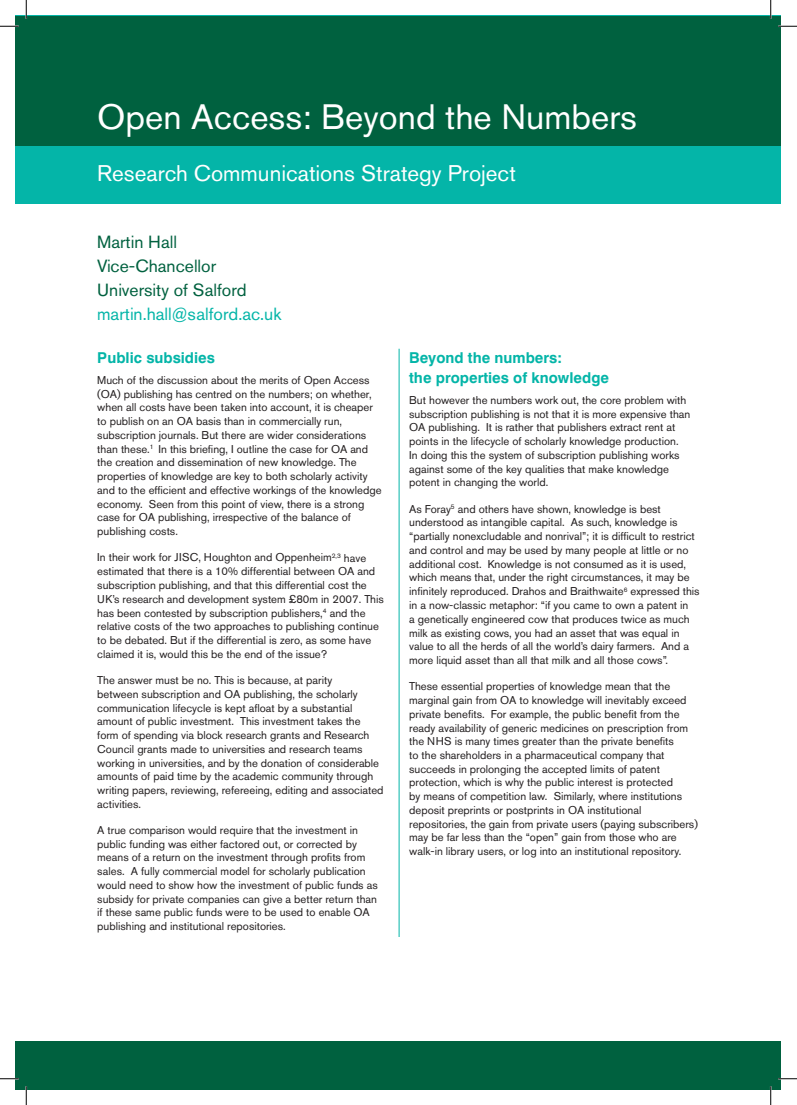
<style>
.page{position:relative;width:797px;height:1105px;background:#fff}
.page>*{position:absolute;margin:0;border:0;box-sizing:border-box;transform-origin:0 0}
.t1{font:35px "Akzidenz Grotesk BE";color:#fff}
.t2{font:22.5px "Akzidenz Grotesk BE";color:#fff}
.t3{font:17.5px/23.8px "Akzidenz Grotesk BE";color:#00613f}
.t4{font:17.5px "Akzidenz Grotesk BE";color:#04b5a8}
.t5{font:700 15px/20px "Swiss 721 BT";color:#04b5a8}
.t6{font:11.25px/13.8px "Akzidenz Grotesk BE";color:#231f20}
</style>
<div class="page">
<div style="left:16px;top:16px;width:765px;height:188px;background:#04b5a8"></div>
<div style="left:16px;top:16px;width:765px;height:130px;background:#00613f"></div>
<div style="left:16px;top:1041px;width:765px;height:48px;background:#00613f"></div>
<hr style="left:399px;top:349px;width:1px;height:588px;background:#04b5a8">
<svg style="left:0;top:25px;width:19px;height:2px"></svg>
<svg style="left:778px;top:25px;width:19px;height:2px"></svg>
<svg style="left:0;top:1078px;width:19px;height:1px"></svg>
<svg style="left:778px;top:1078px;width:19px;height:1px"></svg>
<svg style="left:25px;top:0;width:2px;height:19px"></svg>
<svg style="left:25px;top:1086px;width:2px;height:19px"></svg>
<svg style="left:770px;top:0;width:1px;height:19px"></svg>
<svg style="left:770px;top:1086px;width:1px;height:19px"></svg>
<h1 class="t1" style="left:97px;top:96px;width:541px">Open Access: Beyond the Numbers</h1>
<h2 class="t2" style="left:97px;top:160px;width:420px">Research Communications Strategy Project</h2>
<h3 class="t3" style="left:97px;top:230px;width:151px">Martin Hall<br>Vice-Chancellor<br>University of Salford</h3>
<h3 class="t4" style="left:97px;top:303px;width:186px">martin.hall@salford.ac.uk</h3>
<h3 class="t5" style="left:97px;top:348px;width:119px">Public subsidies</h3>
<p class="t6" style="left:97px;top:373px;width:286px">Much of the discussion about the merits of Open Access (OA) publishing has centred on the numbers; on whether, when all costs have been taken into account, it is cheaper to publish on an OA basis than in commercially run, subscription journals. But there are wider considerations than these.<sup>1</sup> In this briefing, I outline the case for OA and the creation and dissemination of new knowledge. The properties of knowledge are key to both scholarly activity and to the efficient and effective workings of the knowledge economy. Seen from this point of view, there is a strong case for OA publishing, irrespective of the balance of publishing costs.</p>
<p class="t6" style="left:97px;top:551px;width:288px">In their work for JISC, Houghton and Oppenheim<sup>2,3</sup> have estimated that there is a 10% differential between OA and subscription publishing, and that this differential cost the UK’s research and development system £80m in 2007. This has been contested by subscription publishers,<sup>4</sup> and the relative costs of the two approaches to publishing continue to be debated. But if the differential is zero, as some have claimed it is, would this be the end of the issue?</p>
<p class="t6" style="left:97px;top:673px;width:288px">The answer must be no. This is because, at parity<br>between subscription and OA publishing, the scholarly communication lifecycle is kept afloat by a substantial amount of public investment. This investment takes the form of spending via block research grants and Research Council grants made to universities and research teams working in universities, and by the donation of considerable amounts of paid time by the academic community through writing papers, reviewing, refereeing, editing and associated activities.</p>
<p class="t6" style="left:97px;top:823px;width:282px">A true comparison would require that the investment in public funding was either factored out, or corrected by means of a return on the investment through profits from sales. A fully commercial model for scholarly publication would need to show how the investment of public funds as subsidy for private companies can give a better return than if these same public funds were to be used to enable OA publishing and institutional repositories.</p>
<h3 class="t5" style="left:409px;top:348px;width:201px">Beyond the numbers:<br>the properties of knowledge</h3>
<p class="t6" style="left:409px;top:393px;width:283px">But however the numbers work out, the core problem with subscription publishing is not that it is more expensive than OA publishing. It is rather that publishers extract rent at points in the lifecycle of scholarly knowledge production.<br>In doing this the system of subscription publishing works against some of the key qualities that make knowledge potent in changing the world.</p>
<p class="t6" style="left:409px;top:502px;width:292px">As Foray<sup>5</sup> and others have shown, knowledge is best understood as intangible capital. As such, knowledge is “partially nonexcludable and nonrival”; it is difficult to restrict and control and may be used by many people at little or no additional cost. Knowledge is not consumed as it is used, which means that, under the right circumstances, it may be infinitely reproduced. Drahos and Braithwaite<sup>6</sup> expressed this in a now-classic metaphor: “if you came to own a patent in<br>a genetically engineered cow that produces twice as much milk as existing cows, you had an asset that was equal in value to all the herds of all the world’s dairy farmers. And a more liquid asset than all that milk and all those cows”.</p>
<p class="t6" style="left:409px;top:679px;width:290px">These essential properties of knowledge mean that the marginal gain from OA to knowledge will inevitably exceed private benefits. For example, the public benefit from the ready availability of generic medicines on prescription from the NHS is many times greater than the private benefits<br>to the shareholders in a pharmaceutical company that succeeds in prolonging the accepted limits of patent protection, which is why the public interest is protected<br>by means of competition law. Similarly, where institutions deposit preprints or postprints in OA institutional repositories, the gain from private users (paying subscribers) may be far less than the “open” gain from those who are walk-in library users, or log into an institutional repository.</p>
</div>
